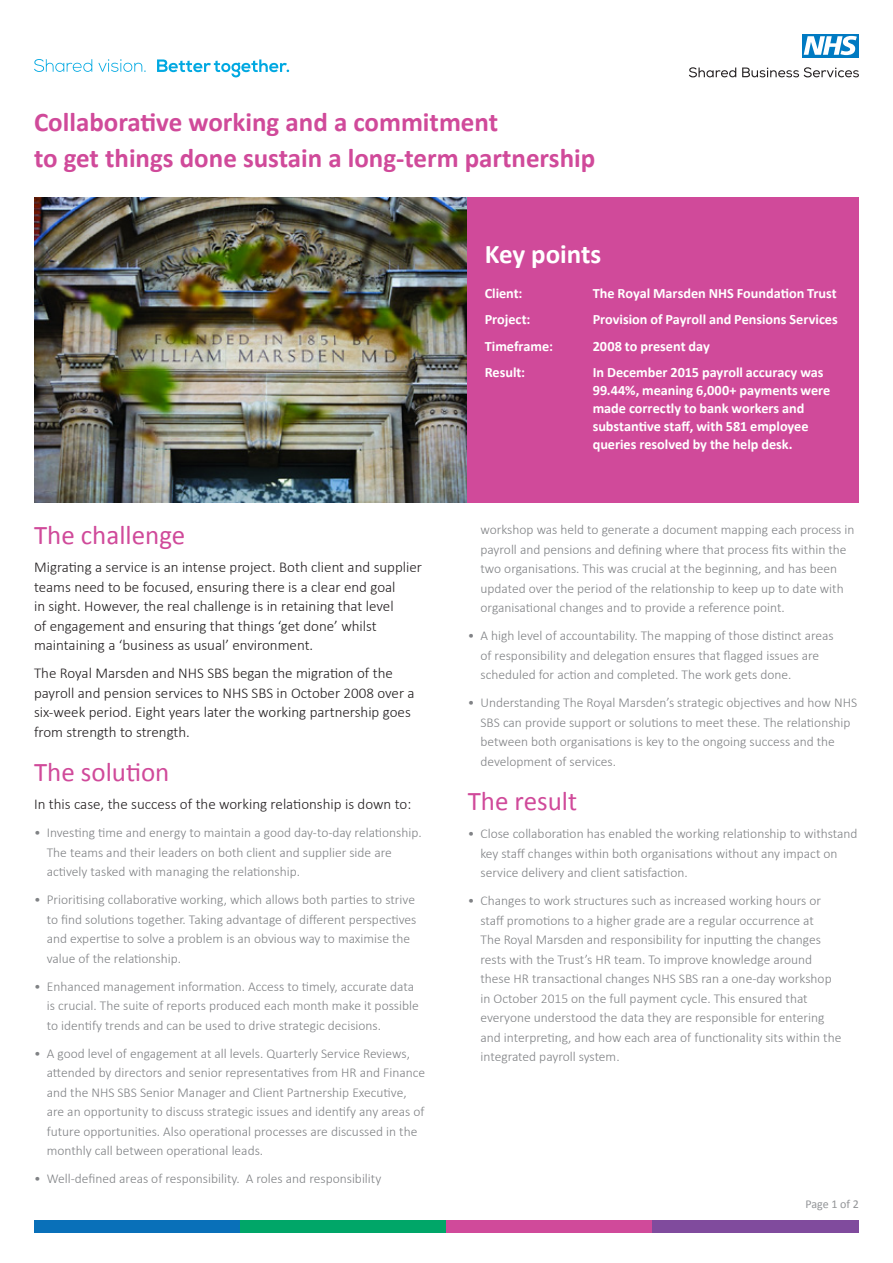
<style>
.page{position:relative;width:893px;height:1263px;background:#fff}
.page>*{position:absolute;margin:0;border:0;box-sizing:border-box;transform-origin:0 0}
.Main_Heading{font:700 27px/36px "Calibri";color:#d04a9a}
.Main_Heading-2{font:27px "Calibri";color:#d04a9a}
.Key_Points_Heading{font:700 27px "Calibri";color:#fff}
.t1{font:300 15px/19.5px "Calibri";color:#231f20}
.Key_Points_text{font:700 14.25px/18px "Calibri";color:#fff}
.t2{font:300 13.5px/19.5px "Calibri";color:#808285}
.BC2{font:12px "Calibri";letter-spacing:-.005em;color:#939598}
</style>
<div class="page">
<img style="left:34px;top:197px;width:434px;height:306px">
<div style="left:468px;top:197px;width:391px;height:306px;background:#d04a9a"></div>
<div style="left:802px;top:34px;width:57px;height:23px;background:#007ac2"></div>
<svg style="left:804px;top:36px;width:53px;height:19px"></svg>
<svg style="left:689px;top:67px;width:47px;height:10px"></svg>
<svg style="left:742px;top:67px;width:117px;height:10px"></svg>
<svg style="left:34px;top:59px;width:58px;height:13px"></svg>
<svg style="left:98px;top:59px;width:48px;height:13px"></svg>
<svg style="left:157px;top:59px;width:132px;height:18px"></svg>
<div style="left:34px;top:1220px;width:206px;height:13px;background:#0970b9"></div>
<div style="left:240px;top:1220px;width:206px;height:13px;background:#00a668"></div>
<div style="left:446px;top:1220px;width:207px;height:13px;background:#d04a9a"></div>
<div style="left:653px;top:1220px;width:206px;height:13px;background:#804b9d"></div>
<p class="Main_Heading" style="left:34px;top:104px;width:563px">Collaborative working and a commitment<br>to get things done sustain a long-term partnership</p>
<p class="Main_Heading-2" style="left:34px;top:518px;width:153px">The challenge</p>
<p class="t1" style="left:34px;top:557px;width:390px">Migrating a service is an intense project. Both client and supplier teams need to be focused, ensuring there is a clear end goal<br>in sight. However, the real challenge is in retaining that level<br>of engagement and ensuring that things ‘get done’ whilst maintaining a ‘business as usual’ environment.</p>
<p class="t1" style="left:34px;top:663px;width:382px">The Royal Marsden and NHS SBS began the migration of the payroll and pension services to NHS SBS in October 2008 over a six-week period. Eight years later the working partnership goes from strength to strength.</p>
<p class="Main_Heading-2" style="left:34px;top:755px;width:137px">The solution</p>
<p class="t1" style="left:34px;top:794px;width:379px">In this case, the success of the working relationship is down to:</p>
<p class="t2" style="left:47px;top:822px;width:377px;text-indent:-13px">• Investing time and energy to maintain a good day-to-day relationship.<br>The teams and their leaders on both client and supplier side are actively tasked with managing the relationship.</p>
<p class="t2" style="left:47px;top:889px;width:371px;text-indent:-13px">• Prioritising collaborative working, which allows both parties to strive to find solutions together. Taking advantage of different perspectives and expertise to solve a problem is an obvious way to maximise the value of the relationship.</p>
<p class="t2" style="left:47px;top:976px;width:374px;text-indent:-13px">• Enhanced management information. Access to timely, accurate data is crucial. The suite of reports produced each month make it possible to identify trends and can be used to drive strategic decisions.</p>
<p class="t2" style="left:47px;top:1043px;width:380px;text-indent:-13px">• A good level of engagement at all levels. Quarterly Service Reviews, attended by directors and senior representatives from HR and Finance and the NHS SBS Senior Manager and Client Partnership Executive, are an opportunity to discuss strategic issues and identify any areas of future opportunities. Also operational processes are discussed in the monthly call between operational leads.</p>
<p class="t2" style="left:34px;top:1168px;width:349px">• Well-defined areas of responsibility. A roles and responsibility</p>
<p class="Key_Points_Heading" style="left:485px;top:236px;width:118px">Key points</p>
<p class="Key_Points_text" style="left:485px;top:284px;width:39px">Client:</p>
<p class="Key_Points_text" style="left:593px;top:284px;width:246px">The Royal Marsden NHS Foundation Trust</p>
<p class="Key_Points_text" style="left:485px;top:310px;width:47px">Project:</p>
<p class="Key_Points_text" style="left:593px;top:310px;width:247px">Provision of Payroll and Pensions Services</p>
<p class="Key_Points_text" style="left:485px;top:337px;width:70px">Timeframe:</p>
<p class="Key_Points_text" style="left:593px;top:337px;width:119px">2008 to present day</p>
<p class="Key_Points_text" style="left:485px;top:363px;width:42px">Result:</p>
<p class="Key_Points_text" style="left:593px;top:363px;width:239px">In December 2015 payroll accuracy was 99.44%, meaning 6,000+ payments were made correctly to bank workers and substantive staff, with 581 employee queries resolved by the help desk.</p>
<p class="t2" style="left:480px;top:519px;width:375px">workshop was held to generate a document mapping each process in payroll and pensions and defining where that process fits within the two organisations. This was crucial at the beginning, and has been updated over the period of the relationship to keep up to date with organisational changes and to provide a reference point.</p>
<p class="t2" style="left:480px;top:625px;width:355px;text-indent:-13px">• A high level of accountability. The mapping of those distinct areas of responsibility and delegation ensures that flagged issues are scheduled for action and completed. The work gets done.</p>
<p class="t2" style="left:480px;top:692px;width:378px;text-indent:-13px">• Understanding The Royal Marsden’s strategic objectives and how NHS SBS can provide support or solutions to meet these. The relationship between both organisations is key to the ongoing success and the development of services.</p>
<p class="Main_Heading-2" style="left:468px;top:784px;width:111px">The result</p>
<p class="t2" style="left:480px;top:823px;width:379px;text-indent:-13px">• Close collaboration has enabled the working relationship to withstand key staff changes within both organisations without any impact on service delivery and client satisfaction.</p>
<p class="t2" style="left:480px;top:890px;width:362px;text-indent:-13px">• Changes to work structures such as increased working hours or staff promotions to a higher grade are a regular occurrence at<br>The Royal Marsden and responsibility for inputting the changes rests with the Trust’s HR team. To improve knowledge around these HR transactional changes NHS SBS ran a one-day workshop in October 2015 on the full payment cycle. This ensured that everyone understood the data they are responsible for entering and interpreting, and how each area of functionality sits within the integrated payroll system.</p>
<p class="BC2" style="left:805px;top:1196px;width:55px">Page 1 of 2</p>
</div>
